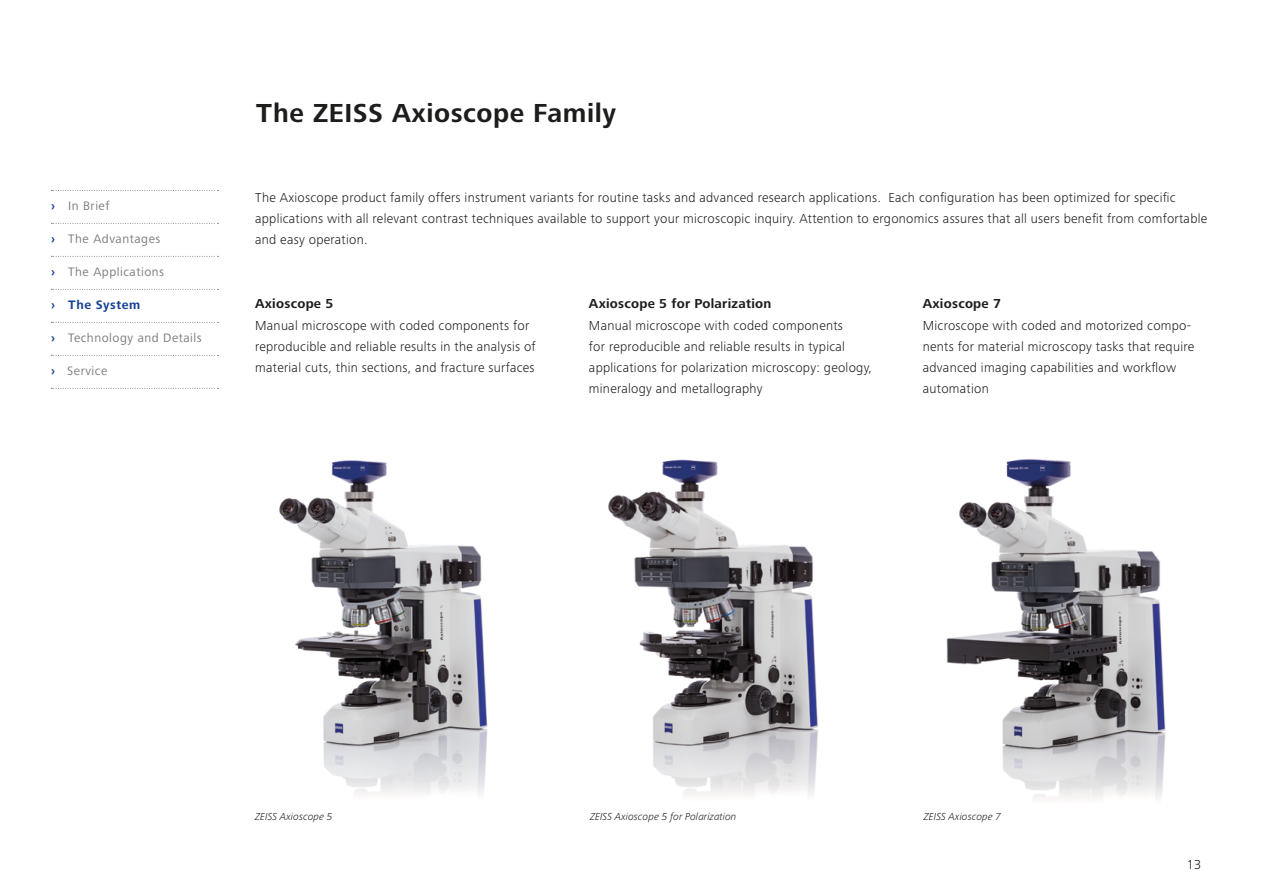
<style>
.page{position:relative;width:1263px;height:893px;background:#fff}
.page>*{position:absolute;margin:0;border:0;box-sizing:border-box;transform-origin:0 0}
.t1{font:700 27px "Zeiss Frutiger Next Pro";letter-spacing:.02em;color:#1d1d1b}
.t2{font:300 13.5px/21.3px "Zeiss Frutiger Next Pro";letter-spacing:.02em;color:#1d1d1b}
.t3{font:700 13.5px "Zeiss Frutiger Next Pro";letter-spacing:.02em;color:#1d1d1b}
.t4{font:12.75px "Zeiss Frutiger Next Pro";letter-spacing:.04em;color:#7c7b7b}
.t5{font:700 12.75px "Zeiss Frutiger Next Pro";letter-spacing:.04em;color:#164194}
.t6{font:italic 300 10.5px "Zeiss Frutiger Next Pro";letter-spacing:.005em;color:#1d1d1b}
.s1{font-weight:700;color:#164194}
</style>
<div class="page">
<img style="left:279px;top:460px;width:209px;height:335px">
<img style="left:608px;top:459px;width:210px;height:336px">
<img style="left:946px;top:459px;width:220px;height:340px">
<svg style="left:51px;top:190px;width:168px;height:1px"></svg>
<svg style="left:51px;top:223px;width:168px;height:1px"></svg>
<svg style="left:51px;top:256px;width:168px;height:1px"></svg>
<svg style="left:51px;top:289px;width:168px;height:1px"></svg>
<svg style="left:51px;top:322px;width:168px;height:1px"></svg>
<svg style="left:51px;top:355px;width:168px;height:1px"></svg>
<svg style="left:51px;top:388px;width:168px;height:1px"></svg>
<p class="t4" style="left:51px;top:199px;width:60px"><span class="s1">›</span> In Brief</p>
<p class="t4" style="left:51px;top:232px;width:111px"><span class="s1">›</span> The Advantages</p>
<p class="t4" style="left:51px;top:265px;width:115px"><span class="s1">›</span> The Applications</p>
<p class="t5" style="left:51px;top:298px;width:91px">› The System</p>
<p class="t4" style="left:51px;top:331px;width:152px"><span class="s1">›</span> Technology and Details</p>
<p class="t4" style="left:51px;top:364px;width:58px"><span class="s1">›</span> Service</p>
<h1 class="t1" style="left:256px;top:97px;width:361px">The ZEISS Axioscope Family</h1>
<p class="t2" style="left:255px;top:187px;width:954px">The Axioscope product family offers instrument variants for routine tasks and advanced research applications. Each configuration has been optimized for specific applications with all relevant contrast techniques available to support your microscopic inquiry. Attention to ergonomics assures that all users benefit from comfortable and easy operation.</p>
<p class="t3" style="left:255px;top:296px;width:80px">Axioscope 5</p>
<p class="t2" style="left:255px;top:314px;width:282px">Manual microscope with coded components for reproducible and reliable results in the analysis of material cuts, thin sections, and fracture surfaces</p>
<p class="t3" style="left:589px;top:296px;width:184px">Axioscope 5 for Polarization</p>
<p class="t2" style="left:589px;top:314px;width:285px">Manual microscope with coded components<br>for reproducible and reliable results in typical applications for polarization microscopy: geology, mineralogy and metallography</p>
<p class="t3" style="left:923px;top:296px;width:80px">Axioscope 7</p>
<p class="t2" style="left:923px;top:314px;width:273px">Microscope with coded and motorized compo&shy;nents for material microscopy tasks that require advanced imaging capabilities and workflow automation</p>
<p class="t6" style="left:255px;top:810px;width:79px">ZEISS Axioscope 5</p>
<p class="t6" style="left:590px;top:810px;width:148px">ZEISS Axioscope 5 for Polarization</p>
<p class="t6" style="left:924px;top:810px;width:79px">ZEISS Axioscope 7</p>
<p class="t2" style="left:1187px;top:853px;width:16px">13</p>
</div>
